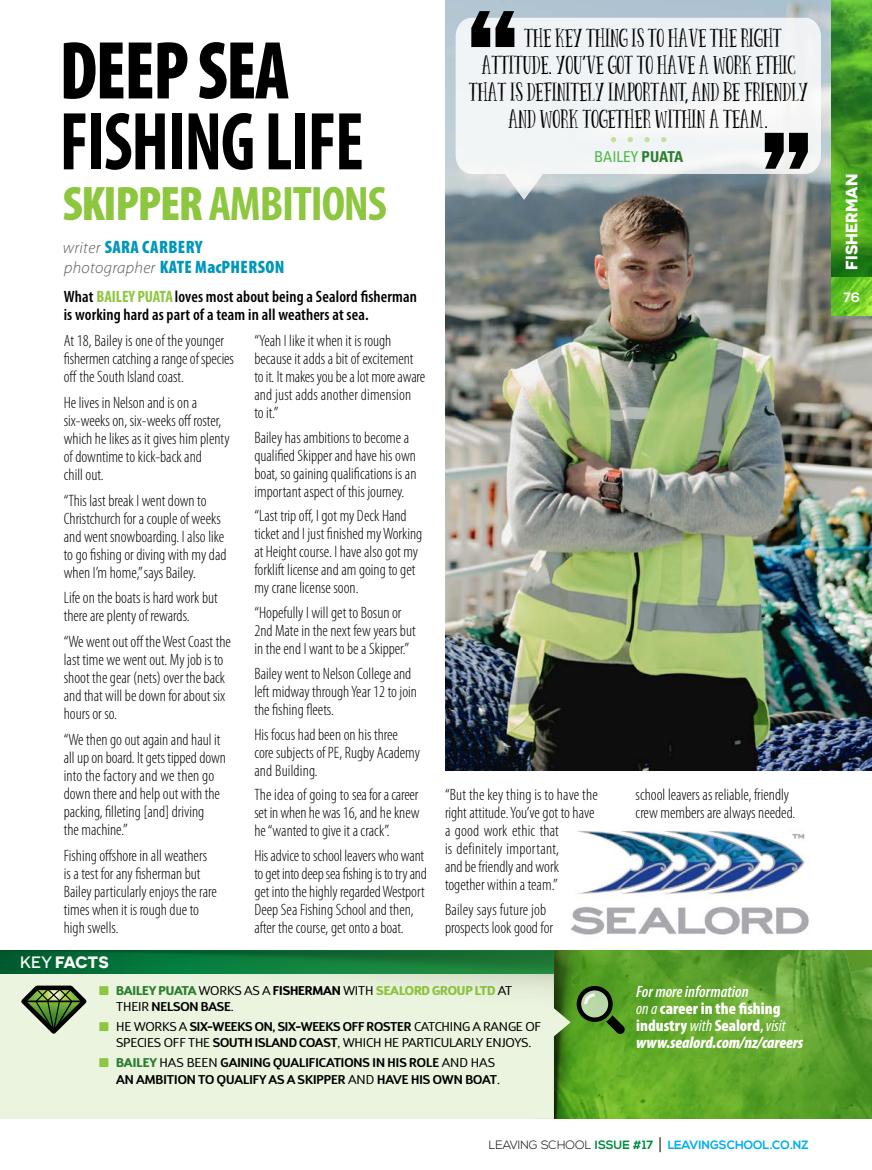
<style>
.page{position:relative;width:872px;height:1170px;background:#fff}
.page>*{position:absolute;margin:0;border:0;box-sizing:border-box;transform-origin:0 0}
.t1{font:700 condensed 82.8px "Myriad Pro";letter-spacing:-.02em;color:#000;scale:.89 1}
.t2{font:900 condensed 82.8px "Myriad Pro";letter-spacing:-.02em;color:#000;scale:.89 1}
.t3{font:700 condensed 48.75px "Myriad Pro";letter-spacing:-.025em;color:#8dc63f}
.t4{font:22.5px "Panda Tired Caps";letter-spacing:.005em;color:#000}
.t5{font:900 condensed 18px/20.2px "Myriad Pro";letter-spacing:.02em;color:#0096ba}
.t6{font:300 condensed 16.5px/18px "Myriad Pro";color:#000}
.t7{font:600 condensed 16.5px/18.3px "Myriad Pro";letter-spacing:.01em;color:#000}
.t8{font:900 condensed 16.5px/17px "Myriad Pro";color:#fff}
.t9{font:700 16.5px "Novecentosanswide";color:#fff}
.t10{font:condensed 15px "Univers";color:#50b848}
.t11{font:700 13.5px "Nexa";color:#fff}
.t12{font:12.75px/16.5px "D Sari";letter-spacing:-.015em;color:#000}
.t13{font:600 12.75px/16.5px "D Sari";color:#000}
.t14{font:700 12px "Nexa";color:#00aeef}
.s1{font-weight:900}
.s2{font-weight:300;font-style:italic;font-stretch:normal;font-size:16.5px;color:#58595b}
.s3{font-weight:700;color:#8dc63f}
.s4{font-family:"Univers";font-weight:300;font-stretch:condensed}
.s5{font-weight:700;color:#2d7d2f}
.s6{font-weight:500}
.s7{color:#8dc63f}
.s8{font-weight:800;color:#2d7d2f}
.s9{font-weight:700}
.s10{font-weight:800;color:#8dc63f}
.s11{font-weight:600}
.s12{font-weight:400}
.s13{font-weight:600;font-style:italic}
.s14{font-weight:400;font-style:italic}
.s15{font-style:italic}
.s16{font-weight:300;color:#000}
.s17{color:#008c44}
.s18{font-weight:300;font-size:18px;color:#000}
</style>
<div class="page">
<img style="left:445px;top:0;width:427px;height:770px">
<svg style="left:594px;top:950px;width:278px;height:168px;background:#5fa42c"></svg>
<img style="left:570px;top:950px;width:24px;height:168px">
<div style="left:0;top:1087px;width:570px;height:31px;background:#ebf4de"></div>
<img style="left:831px;top:0;width:41px;height:277px">
<img style="left:831px;top:277px;width:41px;height:38px">
<svg style="left:576px;top:985px;width:49px;height:49px;background:#59863a"></svg>
<img style="left:0;top:950px;width:570px;height:137px">
<svg style="left:17px;top:983px;width:74px;height:54px;background:#94a682"></svg>
<svg style="left:455px;top:18px;width:366px;height:182px;fill:#f0f4f6"></svg>
<svg style="left:611px;top:137px;width:5px;height:5px"></svg>
<svg style="left:627px;top:137px;width:6px;height:5px"></svg>
<svg style="left:644px;top:137px;width:5px;height:5px"></svg>
<svg style="left:661px;top:137px;width:5px;height:5px"></svg>
<svg style="left:471px;top:11px;width:43px;height:36px"></svg>
<svg style="left:789px;top:133px;width:19px;height:36px"></svg>
<svg style="left:765px;top:133px;width:18px;height:36px"></svg>
<img style="left:570px;top:831px;width:239px;height:104px">
<h1 class="t2" style="left:60px;top:18px;width:260px">DEEP SEA</h1>
<h1 class="t1" style="left:60px;top:90px;width:343px">FISHING LIFE</h1>
<h2 class="t3" style="left:63px;top:173px;width:326px"><span class="s1">SKIPPER</span> AMBITIONS</h2>
<p class="t5" style="left:63px;top:236px;width:223px"><span class="s2">writer</span> SARA CARBERY <span class="s2">photographer</span> KATE MacPHERSON</p>
<p class="t7" style="left:64px;top:287px;width:354px">What <span class="s3">BAILEY PUATA</span> loves most about being a Sealord fisherman is working hard as part of a team in all weathers at sea.</p>
<p class="t6" style="left:64px;top:331px;width:172px">At 18, Bailey is one of the younger fishermen catching a range of species off the South Island coast.</p>
<p class="t6" style="left:64px;top:393px;width:167px">He lives in Nelson and is on a six-weeks on, six-weeks off roster, which he likes as it gives him plenty of downtime to kick-back and<br>chill out.</p>
<p class="t6" style="left:64px;top:491px;width:164px">“This last break I went down to<br>Christchurch for a couple of weeks and went snowboarding. I also like to go fishing or diving with my dad when I’m home,” says Bailey.</p>
<p class="t6" style="left:64px;top:588px;width:155px">Life on the boats is hard work but there are plenty of rewards.</p>
<p class="t6" style="left:64px;top:632px;width:169px">“We went out off the West Coast the last time we went out. My job is to shoot the gear (nets) over the back and that will be down for about six hours or so.</p>
<p class="t6" style="left:64px;top:730px;width:164px">“We then go out again and haul it all up on board. It gets tipped down into the factory and we then go down there and help out with the packing, filleting [and] driving<br>the machine.”</p>
<p class="t6" style="left:64px;top:846px;width:155px">Fishing offshore in all weathers is a test for any fisherman but<br>Bailey particularly enjoys the rare times when it is rough due to high swells.</p>
<p class="t6" style="left:254px;top:331px;width:172px">“Yeah I like it when it is rough because it adds a bit of excitement to it. It makes you be a lot more aware and just adds another dimension<br>to it.”</p>
<p class="t6" style="left:254px;top:428px;width:164px">Bailey has ambitions to become a qualified Skipper and have his own boat, so gaining qualifications is an important aspect of this journey.</p>
<p class="t6" style="left:254px;top:506px;width:169px">“Last trip off, I got my Deck Hand ticket and I just finished my Working at Height course. I have also got my forklift license and am going to get my crane license soon.</p>
<p class="t6" style="left:254px;top:603px;width:163px">“Hopefully I will get to Bosun or<br>2nd Mate in the next few years but in the end I want to be a Skipper.”</p>
<p class="t6" style="left:254px;top:664px;width:164px">Bailey went to Nelson College and left midway through Year 12 to join the fishing fleets.</p>
<p class="t6" style="left:254px;top:725px;width:167px">His focus had been on his three core subjects of PE, Rugby Academy and Building.</p>
<p class="t6" style="left:254px;top:785px;width:167px;text-align:justify">The idea of going to sea for a career set in when he was 16, and he knew he “wanted to give it a crack”.</p>
<p class="t6" style="left:254px;top:846px;width:174px">His advice to school leavers who want to get into deep sea fishing is to try and get into the highly regarded Westport Deep Sea Fishing School and then, after the course, get onto a boat.</p>
<h3 class="t4" style="left:524px;top:28px;width:259px">THE KEY THING IS TO HAVE THE RIGHT</h3>
<h3 class="t4" style="left:482px;top:55px;width:315px">ATTITUDE<span class="s4">.</span> YOU<span class="s4">’</span>VE GOT TO HAVE A WORK ETHIC</h3>
<h3 class="t4" style="left:469px;top:82px;width:341px">THAT IS DEFINITELY IMPORTANT<span class="s4">,</span> AND BE FRIENDLY</h3>
<h3 class="t4" style="left:508px;top:109px;width:262px">AND WORK TOGETHER WITHIN A TEAM<span class="s4">.</span></h3>
<p class="t10" style="left:594px;top:147px;width:91px">BAILEY <span class="s5">PUATA</span></p>
<p class="t6" style="left:445px;top:785px;width:154px">“But the key thing is to have the right attitude. You’ve got to have a good work ethic that<br>is definitely important,<br>and be friendly and work together within a team.”</p>
<p class="t6" style="left:445px;top:900px;width:110px">Bailey says future job prospects look good for</p>
<p class="t6" style="left:635px;top:785px;width:161px">school leavers as reliable, friendly crew members are always needed.</p>
<p class="t9" style="left:20px;top:951px;width:90px"><span class="s6">KEY</span> FACTS</p>
<p class="t12" style="left:116px;top:981px;width:397px;text-indent:-17px"><span class="s7">■</span> <span class="s8">BAILEY PUATA</span> WORKS AS A <span class="s9">FISHERMAN</span> WITH <span class="s10">SEALORD GROUP LTD</span> AT<br>THEIR <span class="s11">NELSON BASE</span>.</p>
<p class="t12" style="left:99px;top:1018px;width:443px;text-align:center"><span class="s7">■</span> HE WORKS A <span class="s11">SIX-WEEKS ON, SIX-WEEKS OFF ROSTER</span> CATCHING A RANGE OF<br>SPECIES OFF THE <span class="s11">SOUTH ISLAND COAST</span>, WHICH HE PARTICULARLY ENJOYS.</p>
<p class="t13" style="left:116px;top:1054px;width:385px;text-indent:-17px"><span class="s7">■</span> <span class="s8">BAILEY</span> <span class="s12">HAS BEEN</span> GAINING QUALIFICATIONS IN HIS ROLE <span class="s12">AND HAS<br></span>AN AMBITION TO QUALIFY AS A SKIPPER <span class="s12">AND</span> HAVE HIS OWN BOAT<span class="s12">.</span></p>
<p class="t8" style="left:636px;top:982px;width:168px"><span class="s13">For more information<br></span><span class="s14">on a</span> career in the fishing industry <span class="s14">with</span> Sealord<span class="s11">,</span> <span class="s14">visit </span><span class="s15">www.sealord.com/nz/careers</span></p>
<p class="t14" style="left:489px;top:1137px;width:321px"><span class="s16">LEAVING SCHOOL</span> <span class="s17">ISSUE #17</span> <span class="s18">|</span> LEAVINGSCHOOL.CO.NZ</p>
<p class="t9" style="left:841px;top:270px;width:97px;rotate:-90deg">FISHERMAN</p>
<p class="t11" style="left:843px;top:289px;width:18px">76</p>
</div>
